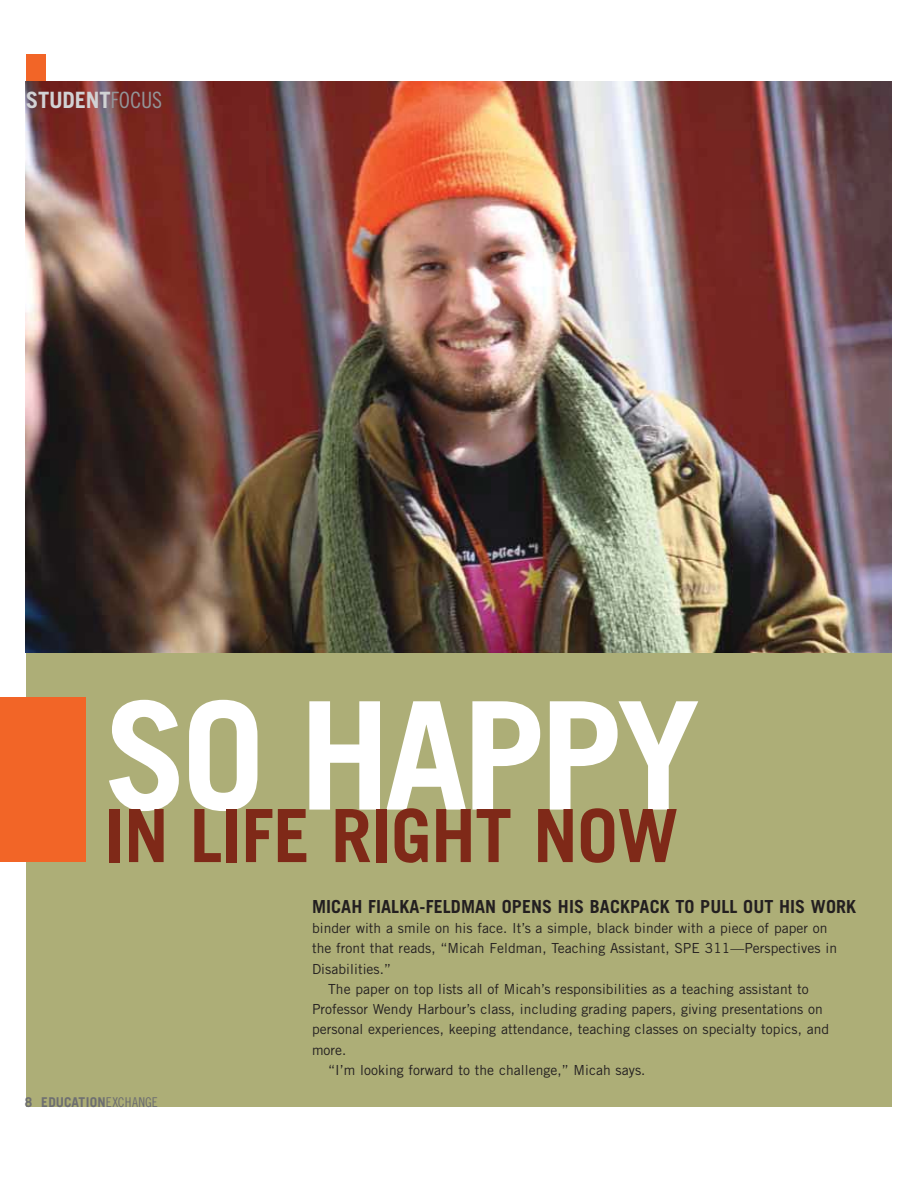
<style>
.page{position:relative;width:918px;height:1188px;background:#fff}
.page>*{position:absolute;margin:0;border:0;box-sizing:border-box;transform-origin:0 0}
.t1{font:700 150px "Trade Gothic";letter-spacing:-.04em;color:#fff}
.t2{font:700 73.5px "Trade Gothic";letter-spacing:-.01em;color:#7f2918}
.t3{font:700 22.5px "Trade Gothic";letter-spacing:-.01em;color:#d1d2d4}
.t4{font:700 18px "Trade Gothic";letter-spacing:.005em;color:#231f20}
.t5{font:13.8px "Trade Gothic";letter-spacing:.005em;color:#231f20}
.t6{font:700 13.5px "Trade Gothic";color:#6d6e71}
.s1{font-family:"Trade Gothic Cond Eighteen";font-weight:400;color:#939598}
.s2{font-family:"Trade Gothic Cond Eighteen";font-weight:400}
</style>
<div class="page">
<div style="left:26px;top:652px;width:865px;height:455px;background:#adae77"></div>
<div style="left:26px;top:54px;width:19px;height:27px;background:#f26527"></div>
<img style="left:26px;top:81px;width:865px;height:571px">
<div style="left:0;top:698px;width:86px;height:164px;background:#f26527"></div>
<h3 class="t3" style="left:26px;top:91px;width:138px">STUDENT<span class="s1">FOCUS</span></h3>
<h1 class="t1" style="left:104px;top:701px;width:597px">SO HAPPY</h1>
<h2 class="t2" style="left:104px;top:809px;width:576px">IN LIFE RIGHT NOW</h2>
<h3 class="t4" style="left:312px;top:900px;width:546px">MICAH FIALKA-FELDMAN OPENS HIS BACKPACK TO PULL OUT HIS WORK</h3>
<p class="t5" style="left:312px;top:923px;width:517px">binder with a smile on his face. It’s a simple, black binder with a piece of paper on</p>
<p class="t5" style="left:312px;top:943px;width:527px">the front that reads, “Micah Feldman, Teaching Assistant, SPE 311—Perspectives in</p>
<p class="t5" style="left:312px;top:964px;width:81px">Disabilities.”</p>
<p class="t5" style="left:328px;top:984px;width:482px">The paper on top lists all of Micah’s responsibilities as a teaching assistant to</p>
<p class="t5" style="left:312px;top:1004px;width:512px">Professor Wendy Harbour’s class, including grading papers, giving presentations on</p>
<p class="t5" style="left:312px;top:1024px;width:519px">personal experiences, keeping attendance, teaching classes on specialty topics, and</p>
<p class="t5" style="left:312px;top:1045px;width:36px">more.</p>
<p class="t5" style="left:328px;top:1065px;width:319px">“I’m looking forward to the challenge,” Micah says.</p>
<p class="t6" style="left:25px;top:1097px;width:134px">8 EDUCATION<span class="s2">EXCHANGE</span></p>
</div>
